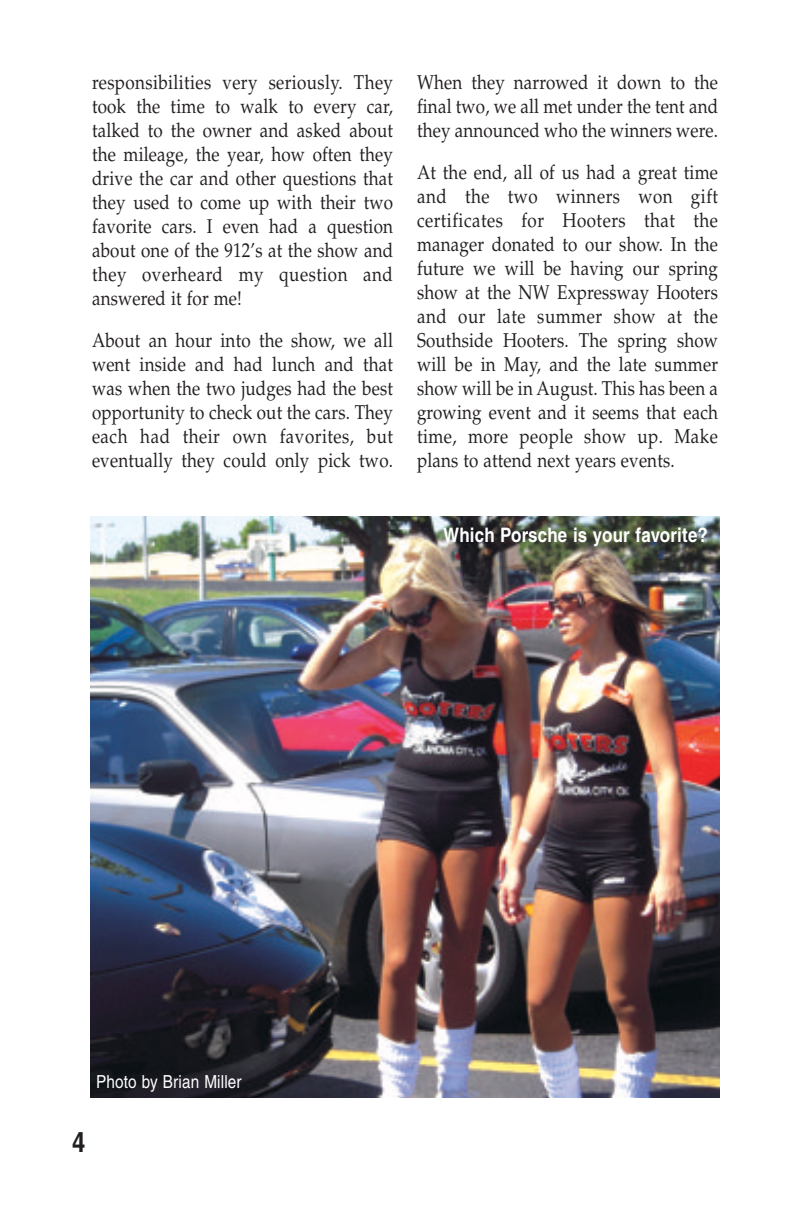
<style>
.page{position:relative;width:792px;height:1224px;background:#fff}
.page>*{position:absolute;margin:0;border:0;box-sizing:border-box;transform-origin:0 0}
.t1{font:700 28px "Helvetica";color:#231f20;scale:.85 1}
.t2{font:20px/24px "Palatino";letter-spacing:.01em;color:#231f20;text-align:justify;scale:.85 1}
.t3{font:700 20px "Helvetica";letter-spacing:.01em;color:#fff;scale:.85 1}
.t4{font:18px "Helvetica";letter-spacing:.01em;color:#fff;scale:.85 1}
</style>
<div class="page">
<img style="left:90px;top:516px;width:630px;height:582px">
<p class="t2" style="left:92px;top:70px;width:356px">responsibilities very seriously. They took the time to walk to every car, talked to the owner and asked about the mileage, the year, how often they drive the car and other questions that they used to come up with their two favorite cars. I even had a question about one of the 912’s at the show and they overheard my question and answered it for me!</p>
<p class="t2" style="left:92px;top:328px;width:356px">About an hour into the show, we all went inside and had lunch and that was when the two judges had the best opportunity to check out the cars. They each had their own favorites, but eventually they could only pick two.</p>
<p class="t2" style="left:417px;top:70px;width:356px">When they narrowed it down to the final two, we all met under the tent and they announced who the winners were.</p>
<p class="t2" style="left:417px;top:160px;width:356px">At the end, all of us had a great time and the two winners won gift certificates for Hooters that the manager donated to our show. In the future we will be having our spring show at the NW Expressway Hooters and our late summer show at the Southside Hooters. The spring show will be in May, and the late summer show will be in August. This has been a growing event and it seems that each time, more people show up. Make plans to attend next years events.</p>
<p class="t3" style="left:443px;top:523px;width:313px">Which Porsche is your favorite?</p>
<p class="t4" style="left:96px;top:1072px;width:173px">Photo by Brian Miller</p>
<h1 class="t1" style="left:72px;top:1125px;width:17px">4</h1>
</div>
